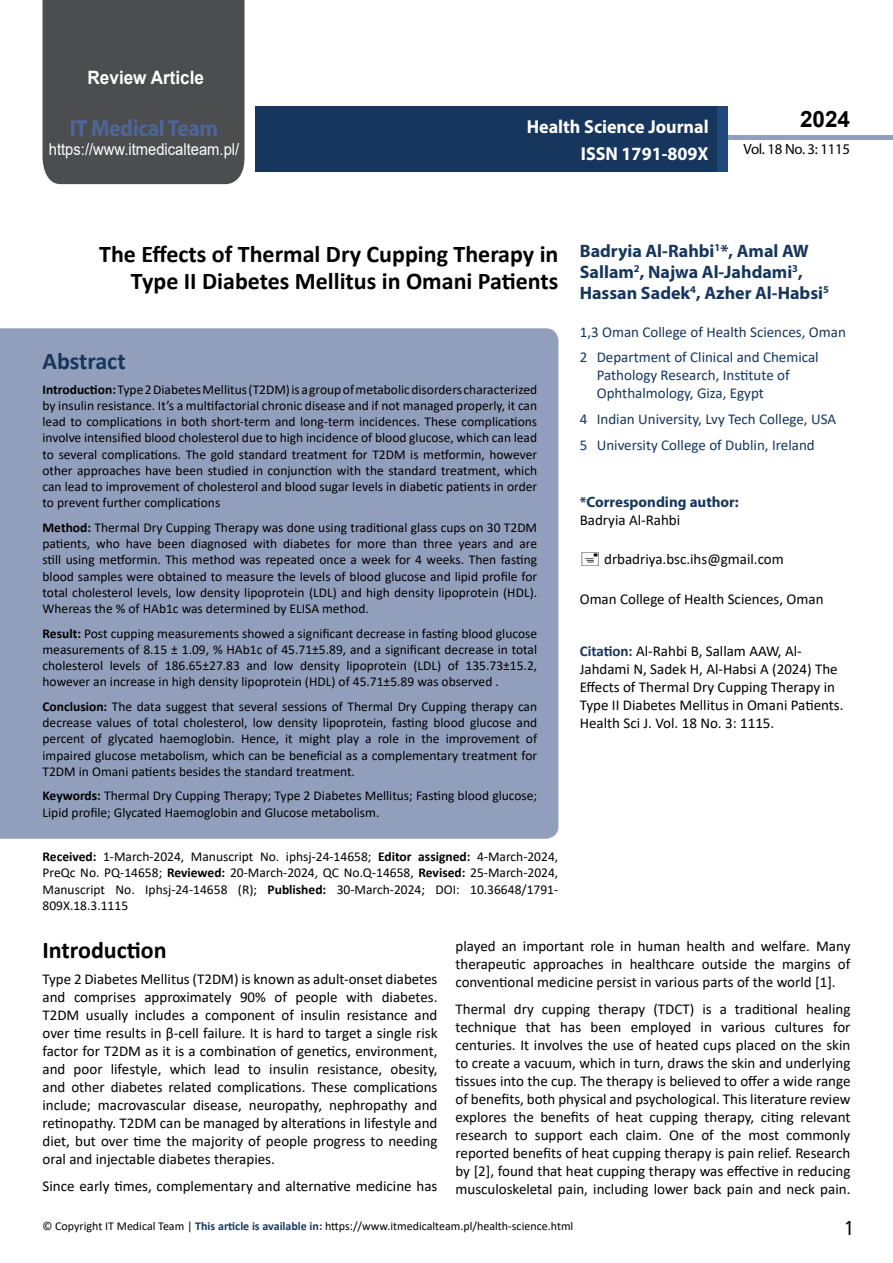
<style>
.page{position:relative;width:893px;height:1263px;background:#fff}
.page>*{position:absolute;margin:0;border:0;box-sizing:border-box;transform-origin:0 0}
.t1{font:25.5px "Tunga";color:#000}
.t2{font:700 24px/26.4px "Calibri";color:#000;text-align:right}
.t3{font:700 24px "Calibri";color:#16365d}
.t4{font:700 23.4px "Myriad Pro";letter-spacing:-.02em;color:#4e6697;scale:.93 1}
.t5{font:700 22.5px "Arial";color:#000}
.t6{font:700 18.75px/27.2px "Myriad Pro";color:#fff;text-align:right;scale:.96 1}
.t7{font:700 18.45px "Arial";color:#fff;scale:.93 1}
.t8{font:700 18px/21px "Myriad Pro";color:#16365d}
.t9{font:16.5px "Arial";color:#fff;scale:.89 1}
.t10{font:15px/18px "Calibri";color:#000;text-align:justify}
.t11{font:15px/25.7px "Calibri";color:#16365d}
.t12{font:700 15px "Myriad Pro";color:#16365d}
.t13{font:14.85px "Myriad Pro";letter-spacing:-.02em;color:#000}
.t14{font:13.5px/16.2px "Calibri";color:#000;text-align:justify}
.t15{font:12px "Calibri";color:#000}
.s1{font-weight:700}
.s2{font-weight:700;color:#16365d}
.s3{font-weight:700;color:#16375d}
</style>
<div class="page">
<div style="left:728px;top:135px;width:165px;height:5px;background:#929fbc"></div>
<div style="left:255px;top:107px;width:462px;height:65px;background:#16365d"></div>
<div style="left:717px;top:107px;width:11px;height:65px;background:#1f497d"></div>
<div style="left:43px;top:0;width:201px;height:184px;background:#4c4d4f"></div>
<div style="left:0;top:328px;width:558px;height:511px;background:#929fbc"></div>
<h3 class="t7" style="left:88px;top:64px;width:127px">Review Article</h3>
<h3 class="t4" style="left:70px;top:113px;width:161px">IT Medical Team</h3>
<p class="t9" style="left:49px;top:138px;width:215px">https://www.itmedicalteam.pl/</p>
<h3 class="t6" style="left:527px;top:112px;width:191px">Health Science Journal<br>ISSN 1791-809X</h3>
<h3 class="t5" style="left:800px;top:104px;width:52px">2024</h3>
<p class="t13" style="left:743px;top:140px;width:108px">Vol. 18 No. 3: 1115</p>
<h2 class="t2" style="left:99px;top:241px;width:461px">The Effects of Thermal Dry Cupping Therapy in<br>Type II Diabetes Mellitus in Omani Patients</h2>
<h2 class="t3" style="left:43px;top:344px;width:85px">Abstract</h2>
<p class="t14" style="left:43px;top:381px;width:496px"><span class="s1">Introduction:</span> Type 2 Diabetes Mellitus (T2DM) is a group of metabolic disorders characterized by insulin resistance. It’s a multifactorial chronic disease and if not managed properly, it can lead to complications in both short-term and long-term incidences. These complications involve intensified blood cholesterol due to high incidence of blood glucose, which can lead to several complications. The gold standard treatment for T2DM is metformin, however other approaches have been studied in conjunction with the standard treatment, which can lead to improvement of cholesterol and blood sugar levels in diabetic patients in order to prevent further complications</p>
<p class="t14" style="left:43px;top:519px;width:496px"><span class="s1">Method:</span> Thermal Dry Cupping Therapy was done using traditional glass cups on 30 T2DM patients, who have been diagnosed with diabetes for more than three years and are still using metformin. This method was repeated once a week for 4 weeks. Then fasting blood samples were obtained to measure the levels of blood glucose and lipid profile for total cholesterol levels, low density lipoprotein (LDL) and high density lipoprotein (HDL).<br>Whereas the % of HAb1c was determined by ELISA method.</p>
<p class="t14" style="left:43px;top:625px;width:496px"><span class="s1">Result:</span> Post cupping measurements showed a significant decrease in fasting blood glucose measurements of 8.15 ± 1.09, % HAb1c of 45.71±5.89, and a significant decrease in total cholesterol levels of 186.65±27.83 and low density lipoprotein (LDL) of 135.73±15.2, however an increase in high density lipoprotein (HDL) of 45.71±5.89 was observed .</p>
<p class="t14" style="left:43px;top:698px;width:496px"><span class="s1">Conclusion:</span> The data suggest that several sessions of Thermal Dry Cupping therapy can decrease values of total cholesterol, low density lipoprotein, fasting blood glucose and percent of glycated haemoglobin. Hence, it might play a role in the improvement of impaired glucose metabolism, which can be beneficial as a complementary treatment for T2DM in Omani patients besides the standard treatment.</p>
<p class="t14" style="left:43px;top:787px;width:496px"><span class="s1">Keywords:</span> Thermal Dry Cupping Therapy; Type 2 Diabetes Mellitus; Fasting blood glucose;<br>Lipid profile; Glycated Haemoglobin and Glucose metabolism.</p>
<h3 class="t8" style="left:580px;top:240px;width:251px">Badryia Al-Rahbi<sup>1</sup>*, Amal AW<br>Sallam<sup>2</sup>, Najwa Al-Jahdami<sup>3</sup>,<br>Hassan Sadek<sup>4</sup>, Azher Al-Habsi<sup>5</sup></h3>
<p class="t11" style="left:580px;top:318px;width:268px">1,3 Oman College of Health Sciences, Oman<br>2 Department of Clinical and Chemical</p>
<p class="t11" style="left:597px;top:366px;width:194px;line-height:18px">Pathology Research, Institute of<br>Ophthalmology, Giza, Egypt</p>
<p class="t11" style="left:580px;top:406px;width:258px">4 Indian University, Lvy Tech College, USA<br>5 University College of Dublin, Ireland</p>
<p class="t12" style="left:580px;top:492px;width:161px">*Corresponding author:</p>
<p class="t10" style="left:580px;top:511px;width:102px">Badryia Al-Rahbi</p>
<p class="t10" style="left:604px;top:550px;width:181px">drbadriya.bsc.ihs@gmail.com</p>
<p class="t10" style="left:580px;top:589px;width:245px">Oman College of Health Sciences, Oman</p>
<p class="t10" style="left:580px;top:641px;width:265px;text-align:left"><span class="s2">Citation:</span> Al-Rahbi B, Sallam AAW, Al-Jahdami N, Sadek H, Al-Habsi A (2024) The Effects of Thermal Dry Cupping Therapy in Type II Diabetes Mellitus in Omani Patients.<br>Health Sci J. Vol. 18 No. 3: 1115.</p>
<p class="t14" style="left:43px;top:848px;width:517px"><span class="s1">Received:</span> 1-March-2024, Manuscript No. iphsj-24-14658; <span class="s1">Editor assigned:</span> 4-March-2024, PreQc No. PQ-14658; <span class="s1">Reviewed:</span> 20-March-2024, QC No.Q-14658, <span class="s1">Revised:</span> 25-March-2024, Manuscript No. Iphsj-24-14658 (R); <span class="s1">Published:</span> 30-March-2024; DOI: 10.36648/1791- 809X.18.3.1115</p>
<h2 class="t2" style="left:43px;top:936px;width:126px">Introduction</h2>
<p class="t10" style="left:43px;top:970px;width:396px">Type 2 Diabetes Mellitus (T2DM) is known as adult-onset diabetes and comprises approximately 90% of people with diabetes.<br>T2DM usually includes a component of insulin resistance and over time results in β-cell failure. It is hard to target a single risk factor for T2DM as it is a combination of genetics, environment, and poor lifestyle, which lead to insulin resistance, obesity, and other diabetes related complications. These complications include; macrovascular disease, neuropathy, nephropathy and retinopathy. T2DM can be managed by alterations in lifestyle and diet, but over time the majority of people progress to needing oral and injectable diabetes therapies.</p>
<p class="t10" style="left:43px;top:1176px;width:396px">Since early times, complementary and alternative medicine has</p>
<p class="t10" style="left:455px;top:937px;width:396px">played an important role in human health and welfare. Many therapeutic approaches in healthcare outside the margins of conventional medicine persist in various parts of the world [1].</p>
<p class="t10" style="left:455px;top:999px;width:396px">Thermal dry cupping therapy (TDCT) is a traditional healing technique that has been employed in various cultures for centuries. It involves the use of heated cups placed on the skin to create a vacuum, which in turn, draws the skin and underlying tissues into the cup. The therapy is believed to offer a wide range of benefits, both physical and psychological. This literature review explores the benefits of heat cupping therapy, citing relevant research to support each claim. One of the most commonly reported benefits of heat cupping therapy is pain relief. Research by [2], found that heat cupping therapy was effective in reducing musculoskeletal pain, including lower back pain and neck pain.</p>
<p class="t15" style="left:43px;top:1217px;width:532px">© Copyright IT Medical Team | <span class="s3">This article is available in:</span> https://www.itmedicalteam.pl/health-science.html</p>
<h1 class="t1" style="left:845px;top:1211px;width:9px">1</h1>
</div>
